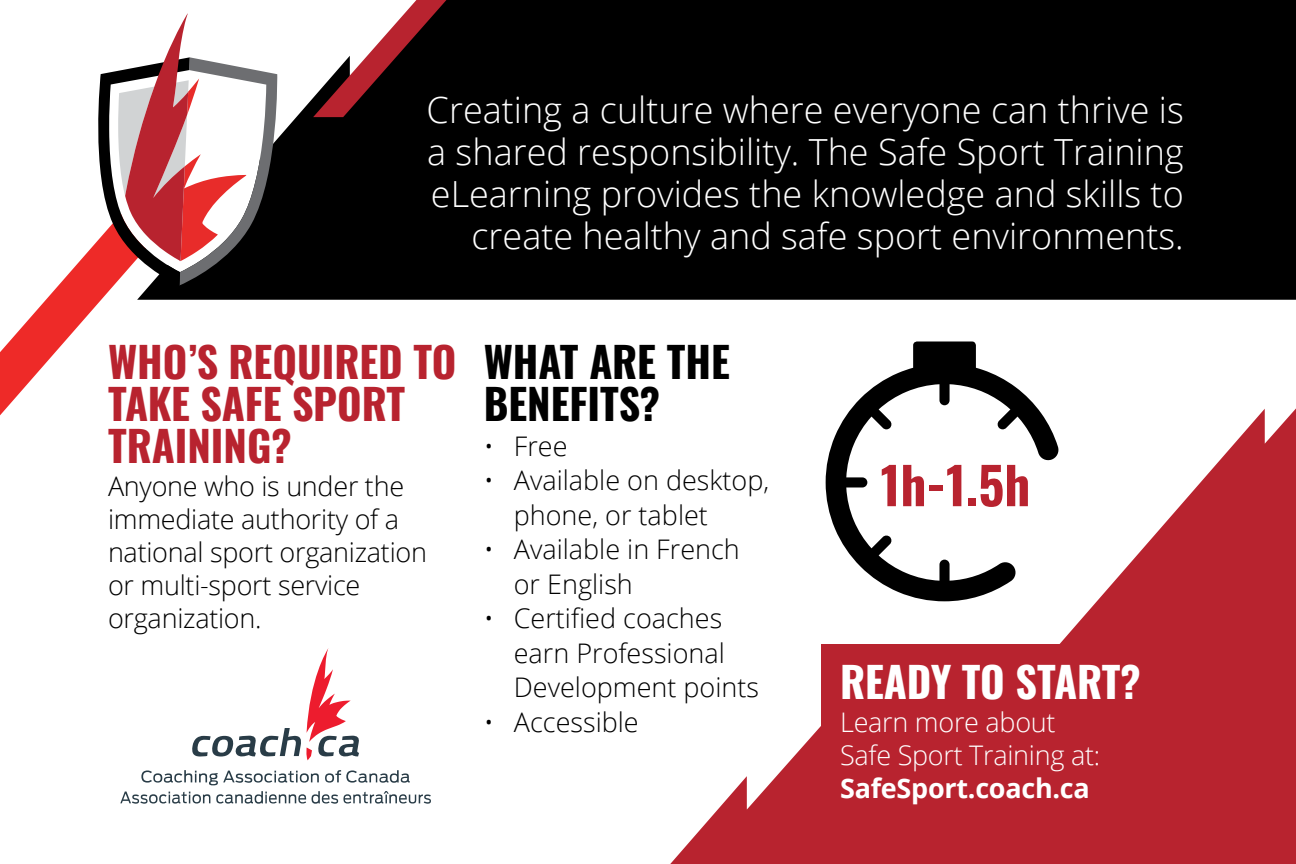
<style>
.page{position:relative;width:1296px;height:864px;background:#fff}
.page>*{position:absolute;margin:0;border:0;box-sizing:border-box;transform-origin:0 0}
.Hour{font:700 51px "Oswald";color:#b8232f}
.t1{font:700 42px/42px "Oswald";color:#b8232f}
.t2{font:700 42px/42px "Oswald";color:#000}
.t3{font:700 42px "Oswald";letter-spacing:-.01em;color:#fff}
.Intro{font:300 36px/42px "Open Sans";color:#fff;text-align:right}
.Body{font:300 27px/33px "Open Sans";color:#000}
.Body-2{font:300 27px/33px "Open Sans";letter-spacing:-.01em;color:#fff}
.s1{font-weight:700}
</style>
<div class="page">
<svg style="left:0;top:249px;width:114px;height:166px"></svg>
<svg style="left:670px;top:408px;width:626px;height:456px"></svg>
<div style="left:137px;top:0;width:1159px;height:300px;background:#000"></div>
<svg style="left:90px;top:13px;width:189px;height:272px"></svg>
<svg style="left:826px;top:341px;width:234px;height:260px"></svg>
<div style="left:821px;top:645px;width:475px;height:219px;background:#b8232f"></div>
<svg style="left:313px;top:0;width:158px;height:117px"></svg>
<svg style="left:192px;top:648px;width:167px;height:112px"></svg>
<svg style="left:141px;top:770px;width:178px;height:15px"></svg>
<svg style="left:325px;top:770px;width:85px;height:13px"></svg>
<svg style="left:120px;top:792px;width:90px;height:12px"></svg>
<svg style="left:216px;top:791px;width:90px;height:13px"></svg>
<svg style="left:312px;top:791px;width:119px;height:13px"></svg>
<p class="Intro" style="left:427px;top:88px;width:759px">Creating a culture where everyone can thrive is a shared responsibility. The Safe Sport Training eLearning provides the knowledge and skills to create healthy and safe sport environments.</p>
<h2 class="t1" style="left:108px;top:337px;width:350px">WHO’S REQUIRED TO<br>TAKE SAFE SPORT<br>TRAINING?</h2>
<p class="Body" style="left:108px;top:469px;width:321px">Anyone who is under the immediate authority of a national sport organization or multi-sport service organization.</p>
<h2 class="t2" style="left:484px;top:337px;width:247px">WHAT ARE THE<br>BENEFITS?</h2>
<p class="Body" style="left:484px;top:429px;width:85px">• Free</p>
<p class="Body" style="left:514px;top:462px;width:257px;line-height:34.5px;text-indent:-30px">• Available on desktop, phone, or tablet</p>
<p class="Body" style="left:514px;top:531px;width:228px;line-height:34.5px;text-indent:-30px">• Available in French or English</p>
<p class="Body" style="left:514px;top:600px;width:247px;line-height:34.5px;text-indent:-30px">• Certified coaches earn Professional<br>Development points</p>
<p class="Body" style="left:484px;top:705px;width:156px">• Accessible</p>
<p class="Hour" style="left:881px;top:440px;width:151px">1h-1.5h</p>
<h2 class="t3" style="left:840px;top:645px;width:302px">READY TO START?</h2>
<p class="Body-2" style="left:840px;top:705px;width:262px">Learn more about<br>Safe Sport Training at:<br><span class="s1">SafeSport.coach.ca</span></p>
</div>
